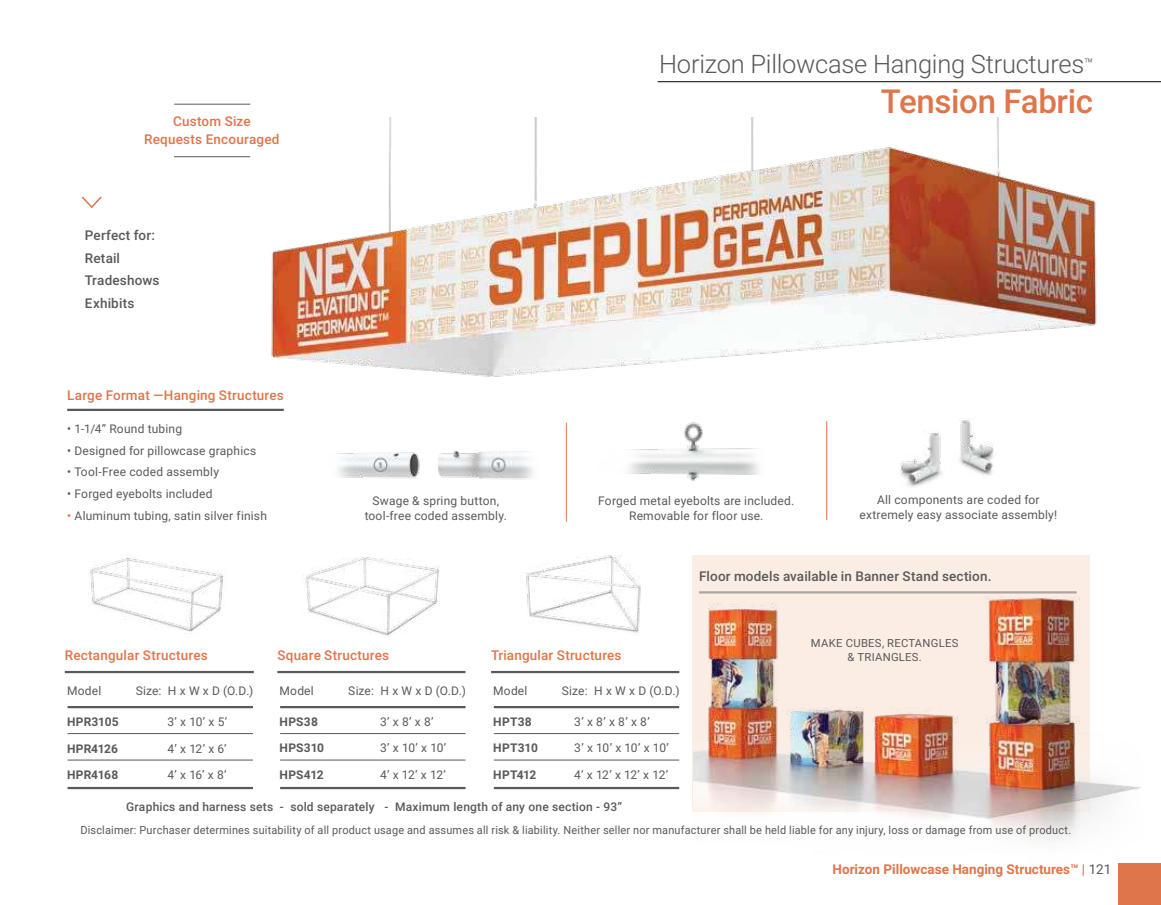
<style>
.page{position:relative;width:1161px;height:905px;background:#fff}
.page>*{position:absolute;margin:0;border:0;box-sizing:border-box;transform-origin:0 0}
.t1{font:500 33px "Roboto";letter-spacing:-.01em;color:#df754a}
.t2{font:300 25.5px "Roboto";letter-spacing:-.01em;color:#58595b}
.t3{font:500 13.5px/18px "Roboto";letter-spacing:.015em;color:#df754a;text-align:center}
.t4{font:500 13.5px/23px "Roboto";letter-spacing:.015em;color:#58595b}
.t5{font:700 13.5px "Roboto";color:#df754a}
.t6{font:12px/15px "Roboto";letter-spacing:.015em;color:#58595b;text-align:center}
.t7{font:500 12px "Roboto";letter-spacing:.015em;color:#58595b}
.t8{font:700 12px "Roboto";letter-spacing:.015em;color:#58595b}
.t9{font:11.25px/14.1px "Roboto";letter-spacing:.02em;color:#58595b;text-align:center}
.s1{color:#df754a}
.s2{font-weight:400;color:#58595b}
</style>
<div class="page">
<div style="left:692px;top:554px;width:398px;height:257px;background:#fbede4"></div>
<img style="left:271px;top:117px;width:826px;height:260px">
<img style="left:900px;top:459px;width:18px;height:28px">
<img style="left:918px;top:418px;width:76px;height:68px">
<hr style="left:67px;top:409px;width:217px;height:2px;background:#58595b">
<img style="left:522px;top:555px;width:119px;height:78px">
<img style="left:89px;top:557px;width:136px;height:77px">
<img style="left:302px;top:557px;width:138px;height:79px">
<hr style="left:68px;top:706px;width:185px;height:2px;background:#58595b">
<hr style="left:68px;top:733px;width:185px;height:1px;background:#58595b">
<hr style="left:68px;top:759px;width:185px;height:1px;background:#58595b">
<hr style="left:68px;top:786px;width:185px;height:3px;background:#58595b">
<hr style="left:65px;top:671px;width:189px;height:2px;background:#58595b">
<hr style="left:280px;top:706px;width:186px;height:2px;background:#58595b">
<hr style="left:280px;top:733px;width:186px;height:1px;background:#58595b">
<hr style="left:280px;top:759px;width:186px;height:1px;background:#58595b">
<hr style="left:280px;top:786px;width:186px;height:3px;background:#58595b">
<hr style="left:277px;top:671px;width:188px;height:2px;background:#58595b">
<hr style="left:494px;top:706px;width:185px;height:2px;background:#58595b">
<hr style="left:494px;top:733px;width:185px;height:1px;background:#58595b">
<hr style="left:494px;top:759px;width:185px;height:1px;background:#58595b">
<hr style="left:494px;top:786px;width:185px;height:3px;background:#58595b">
<hr style="left:491px;top:671px;width:188px;height:2px;background:#58595b">
<img style="left:693px;top:596px;width:448px;height:281px">
<hr style="left:699px;top:591px;width:378px;height:2px;background:#58595b">
<hr style="left:826px;top:421px;width:1px;height:99px;background:#df754a">
<svg style="left:81px;top:196px;width:21px;height:12px"></svg>
<img style="left:628px;top:422px;width:131px;height:59px">
<hr style="left:566px;top:423px;width:1px;height:98px;background:#df754a">
<img style="left:338px;top:450px;width:195px;height:30px">
<div style="left:1119px;top:863px;width:42px;height:41px;background:#df754a"></div>
<hr style="left:658px;top:81px;width:503px;height:1px;background:#000">
<hr style="left:174px;top:156px;width:76px;height:1px;background:#58595b">
<hr style="left:174px;top:104px;width:76px;height:1px;background:#58595b">
<p class="t3" style="left:144px;top:114px;width:137px">Custom Size<br>Requests Encouraged</p>
<p class="t4" style="left:85px;top:224px;width:76px">Perfect for:<br>Retail<br>Tradeshows<br>Exhibits</p>
<p class="t3" style="left:67px;top:387px;width:218px">Large Format —Hanging Structures</p>
<p class="t6" style="left:67px;top:422px;width:116px">• 1-1/4” Round tubing</p>
<p class="t6" style="left:67px;top:444px;width:190px">• Designed for pillowcase graphics</p>
<p class="t6" style="left:67px;top:465px;width:153px">• Tool-Free coded assembly</p>
<p class="t6" style="left:67px;top:487px;width:147px">• Forged eyebolts included</p>
<p class="t6" style="left:67px;top:509px;width:201px"><span class="s1">•</span> Aluminum tubing, satin silver finish</p>
<p class="t6" style="left:365px;top:494px;width:144px">Swage &amp; spring button, tool-free coded assembly.</p>
<h2 class="t2" style="left:659px;top:54px;width:436px">Horizon Pillowcase Hanging Structures<sup>™</sup></h2>
<h1 class="t1" style="left:881px;top:88px;width:214px">Tension Fabric</h1>
<p class="t6" style="left:598px;top:494px;width:198px">Forged metal eyebolts are included.<br>Removable for floor use.</p>
<p class="t6" style="left:860px;top:492px;width:199px">All components are coded for extremely easy associate assembly!</p>
<p class="t4" style="left:699px;top:566px;width:294px">Floor models available in Banner Stand section.</p>
<p class="t3" style="left:65px;top:647px;width:144px">Rectangular Structures</p>
<p class="t6" style="left:67px;top:684px;width:36px">Model</p>
<p class="t6" style="left:136px;top:684px;width:119px">Size: H x W x D (O.D.)</p>
<p class="t8" style="left:67px;top:717px;width:53px">HPR3105</p>
<p class="t6" style="left:168px;top:715px;width:61px">3’ x 10’ x 5’</p>
<p class="t8" style="left:67px;top:743px;width:53px">HPR4126</p>
<p class="t6" style="left:168px;top:741px;width:60px">4’ x 12’ x 6’</p>
<p class="t8" style="left:67px;top:770px;width:53px">HPR4168</p>
<p class="t6" style="left:168px;top:768px;width:61px">4’ x 16’ x 8’</p>
<p class="t3" style="left:277px;top:647px;width:113px">Square Structures</p>
<p class="t6" style="left:280px;top:684px;width:36px">Model</p>
<p class="t6" style="left:348px;top:684px;width:119px">Size: H x W x D (O.D.)</p>
<p class="t8" style="left:280px;top:717px;width:40px">HPS38</p>
<p class="t6" style="left:380px;top:715px;width:55px">3’ x 8’ x 8’</p>
<p class="t8" style="left:280px;top:743px;width:46px">HPS310</p>
<p class="t6" style="left:380px;top:741px;width:68px">3’ x 10’ x 10’</p>
<p class="t8" style="left:280px;top:770px;width:46px">HPS412</p>
<p class="t6" style="left:380px;top:768px;width:67px">4’ x 12’ x 12’</p>
<p class="t3" style="left:491px;top:647px;width:132px">Triangular Structures</p>
<p class="t6" style="left:493px;top:684px;width:36px">Model</p>
<p class="t6" style="left:562px;top:684px;width:119px">Size: H x W x D (O.D.)</p>
<p class="t8" style="left:493px;top:717px;width:40px">HPT38</p>
<p class="t6" style="left:574px;top:715px;width:77px">3’ x 8’ x 8’ x 8’</p>
<p class="t8" style="left:493px;top:743px;width:46px">HPT310</p>
<p class="t6" style="left:574px;top:741px;width:96px">3’ x 10’ x 10’ x 10’</p>
<p class="t8" style="left:493px;top:770px;width:45px">HPT412</p>
<p class="t6" style="left:574px;top:768px;width:96px">4’ x 12’ x 12’ x 12’</p>
<p class="t7" style="left:126px;top:802px;width:498px">Graphics and harness sets - sold separately - Maximum length of any one section - 93”</p>
<p class="t9" style="left:811px;top:636px;width:149px">MAKE CUBES, RECTANGLES &amp; TRIANGLES.</p>
<p class="t9" style="left:80px;top:822px;width:992px">Disclaimer: Purchaser determines suitability of all product usage and assumes all risk &amp; liability. Neither seller nor manufacturer shall be held liable for any injury, loss or damage from use of product.</p>
<p class="t5" style="left:833px;top:863px;width:280px">Horizon Pillowcase Hanging Structures™ | <span class="s2">121</span></p>
</div>
